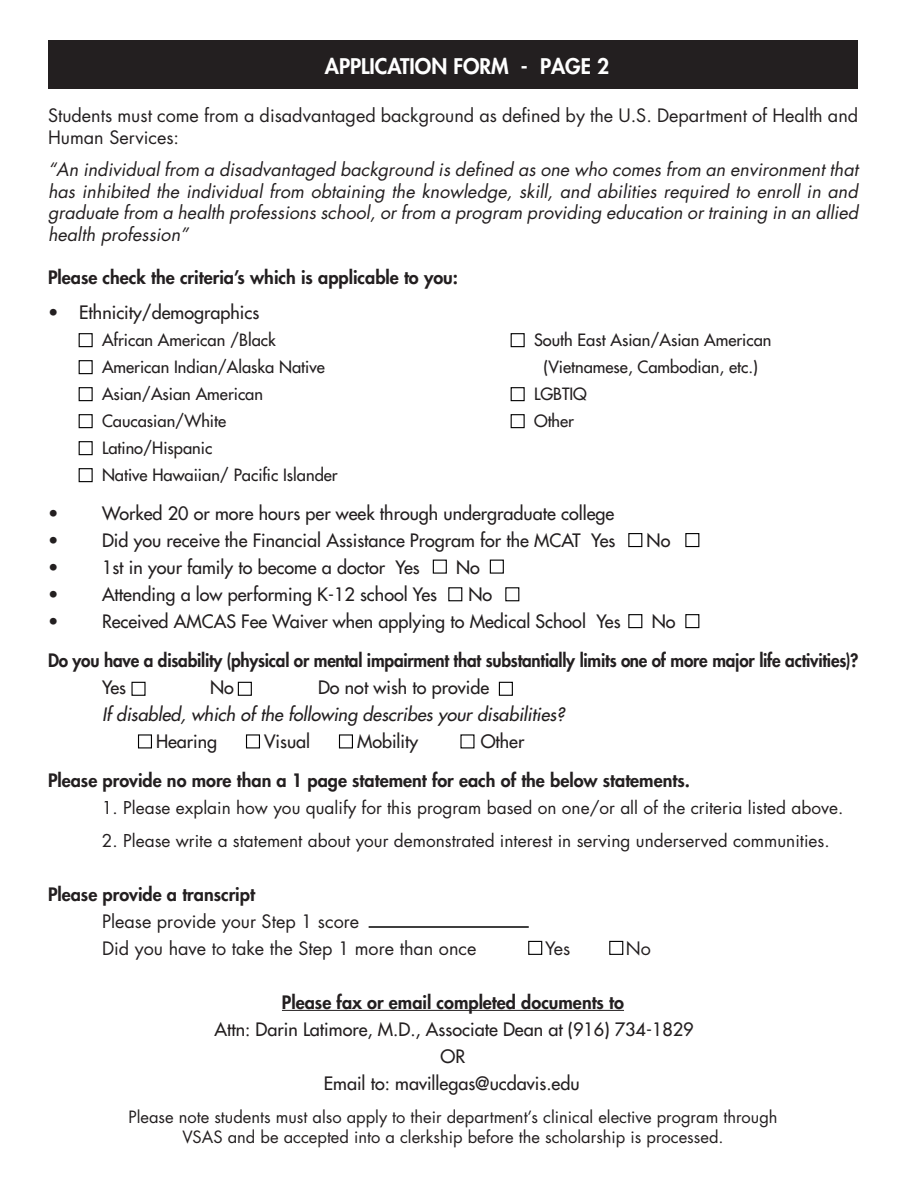
<style>
.page{position:relative;width:918px;height:1188px;background:#fff}
.page>*{position:absolute;margin:0;border:0;box-sizing:border-box;transform-origin:0 0}
.t1{font:800 21px "Futura Std";color:#fff}
.t2{font:500 18px/27px "Futura Std";color:#231f20;text-align:center}
.t3{font:italic 18px/21.6px "Futura Std";color:#231f20;text-align:justify}
.t4{font:800 18px "Futura Std";color:#231f20}
.t5{font:18px/21.6px "Futura Std";color:#231f20}
.t6{font:800 18px "Futura Std";color:#231f20;scale:.95 1}
.t7{font:italic 500 18px "Futura Std";color:#231f20}
.t8{font:17.25px "Futura Std";color:#231f20}
.t9{font:500 16.5px/27px "Futura Std";color:#231f20}
.t10{font:16.5px/19.8px "Futura Std";color:#231f20;text-align:center}
</style>
<div class="page">
<div style="left:48px;top:40px;width:810px;height:49px;background:#231f20"></div>
<hr style="left:282px;top:1010px;width:342px;height:1px;background:#231f20">
<div style="left:79px;top:333px;width:14px;height:14px;border:1px solid #000"></div>
<div style="left:79px;top:360px;width:14px;height:14px;border:1px solid #000"></div>
<div style="left:79px;top:387px;width:14px;height:14px;border:1px solid #000"></div>
<div style="left:79px;top:414px;width:14px;height:14px;border:1px solid #000"></div>
<div style="left:511px;top:333px;width:14px;height:14px;border:1px solid #000"></div>
<div style="left:511px;top:387px;width:14px;height:14px;border:1px solid #000"></div>
<div style="left:511px;top:414px;width:14px;height:14px;border:1px solid #000"></div>
<div style="left:79px;top:441px;width:14px;height:14px;border:1px solid #000"></div>
<div style="left:79px;top:468px;width:14px;height:14px;border:1px solid #000"></div>
<div style="left:628px;top:533px;width:14px;height:14px;border:1px solid #000"></div>
<div style="left:685px;top:533px;width:14px;height:14px;border:1px solid #000"></div>
<div style="left:628px;top:614px;width:14px;height:14px;border:1px solid #000"></div>
<div style="left:685px;top:614px;width:14px;height:14px;border:1px solid #000"></div>
<div style="left:433px;top:560px;width:14px;height:14px;border:1px solid #000"></div>
<div style="left:490px;top:560px;width:14px;height:14px;border:1px solid #000"></div>
<div style="left:448px;top:587px;width:14px;height:14px;border:1px solid #000"></div>
<div style="left:505px;top:587px;width:14px;height:14px;border:1px solid #000"></div>
<div style="left:131px;top:682px;width:15px;height:14px;border:1px solid #000"></div>
<div style="left:238px;top:682px;width:14px;height:14px;border:1px solid #000"></div>
<div style="left:499px;top:682px;width:14px;height:14px;border:1px solid #000"></div>
<div style="left:138px;top:734px;width:14px;height:14px;border:1px solid #000"></div>
<div style="left:246px;top:734px;width:14px;height:14px;border:1px solid #000"></div>
<div style="left:339px;top:734px;width:14px;height:14px;border:1px solid #000"></div>
<div style="left:528px;top:941px;width:14px;height:14px;border:1px solid #000"></div>
<div style="left:609px;top:941px;width:14px;height:14px;border:1px solid #000"></div>
<hr style="left:369px;top:926px;width:160px;height:2px;background:#000">
<p class="t1" style="left:325px;top:53px;width:286px">APPLICATION FORM - PAGE 2</p>
<p class="t5" style="left:48px;top:105px;width:812px">Students must come from a disadvantaged background as defined by the U.S. Department of Health and<br>Human Services:</p>
<p class="t3" style="left:48px;top:159px;width:812px">“An individual from a disadvantaged background is defined as one who comes from an environment that has inhibited the individual from obtaining the knowledge, skill, and abilities required to enroll in and graduate from a health professions school, or from a program providing education or training in an allied health profession”</p>
<p class="t4" style="left:48px;top:266px;width:412px">Please check the criteria’s which is applicable to you:</p>
<p class="t2" style="left:48px;top:299px;width:213px">• Ethnicity/demographics</p>
<p class="t9" style="left:102px;top:326px;width:175px">African American /Black</p>
<p class="t9" style="left:534px;top:326px;width:239px">South East Asian/Asian American</p>
<p class="t9" style="left:102px;top:353px;width:224px">American Indian/Alaska Native</p>
<p class="t9" style="left:544px;top:353px;width:216px">(Vietnamese, Cambodian, etc.)</p>
<p class="t9" style="left:102px;top:380px;width:163px">Asian/Asian American</p>
<p class="t9" style="left:534px;top:380px;width:54px">LGBTIQ</p>
<p class="t9" style="left:102px;top:407px;width:126px">Caucasian/White</p>
<p class="t9" style="left:534px;top:407px;width:42px">Other</p>
<p class="t9" style="left:102px;top:434px;width:237px">Latino/Hispanic<br>Native Hawaiian/ Pacific Islander</p>
<p class="t2" style="left:48px;top:500px;width:12px">•</p>
<p class="t2" style="left:102px;top:500px;width:514px">Worked 20 or more hours per week through undergraduate college</p>
<p class="t2" style="left:48px;top:527px;width:12px">•</p>
<p class="t2" style="left:102px;top:527px;width:515px">Did you receive the Financial Assistance Program for the MCAT Yes</p>
<p class="t2" style="left:647px;top:527px;width:25px">No</p>
<p class="t2" style="left:48px;top:554px;width:12px">•</p>
<p class="t2" style="left:102px;top:554px;width:319px">1st in your family to become a doctor Yes</p>
<p class="t2" style="left:456px;top:554px;width:25px">No</p>
<p class="t2" style="left:48px;top:581px;width:12px">•</p>
<p class="t2" style="left:102px;top:581px;width:337px">Attending a low performing K-12 school Yes</p>
<p class="t2" style="left:468px;top:581px;width:25px">No</p>
<p class="t2" style="left:48px;top:608px;width:12px">•</p>
<p class="t2" style="left:102px;top:608px;width:520px">Received AMCAS Fee Waiver when applying to Medical School Yes</p>
<p class="t2" style="left:652px;top:608px;width:25px">No</p>
<p class="t6" style="left:48px;top:649px;width:855px">Do you have a disability (physical or mental impairment that substantially limits one of more major life activities)?</p>
<p class="t2" style="left:102px;top:674px;width:26px">Yes</p>
<p class="t2" style="left:210px;top:674px;width:25px">No</p>
<p class="t2" style="left:318px;top:674px;width:173px">Do not wish to provide</p>
<p class="t7" style="left:102px;top:703px;width:464px">If disabled, which of the following describes your disabilities?</p>
<p class="t2" style="left:156px;top:728px;width:63px">Hearing</p>
<p class="t2" style="left:264px;top:728px;width:48px">Visual</p>
<p class="t2" style="left:357px;top:728px;width:63px">Mobility</p>
<p class="t2" style="left:481px;top:728px;width:45px">Other</p>
<p class="t4" style="left:48px;top:769px;width:643px">Please provide no more than a 1 page statement for each of the below statements.</p>
<p class="t8" style="left:102px;top:796px;width:743px">1. Please explain how you qualify for this program based on one/or all of the criteria listed above.</p>
<p class="t8" style="left:102px;top:829px;width:729px">2. Please write a statement about your demonstrated interest in serving underserved communities.</p>
<p class="t4" style="left:48px;top:883px;width:208px">Please provide a transcript</p>
<p class="t5" style="left:102px;top:908px;width:376px;line-height:27px">Please provide your Step 1 score<br>Did you have to take the Step 1 more than once</p>
<p class="t5" style="left:545px;top:937px;width:27px">Yes</p>
<p class="t5" style="left:626px;top:937px;width:27px">No</p>
<p class="t4" style="left:282px;top:991px;width:344px">Please fax or email completed documents to</p>
<p class="t2" style="left:214px;top:1016px;width:481px">Attn: Darin Latimore, M.D., Associate Dean at (916) 734-1829<br>OR<br>Email to: mavillegas@ucdavis.edu</p>
<p class="t10" style="left:128px;top:1107px;width:651px">Please note students must also apply to their department’s clinical elective program through<br>VSAS and be accepted into a clerkship before the scholarship is processed.</p>
</div>
